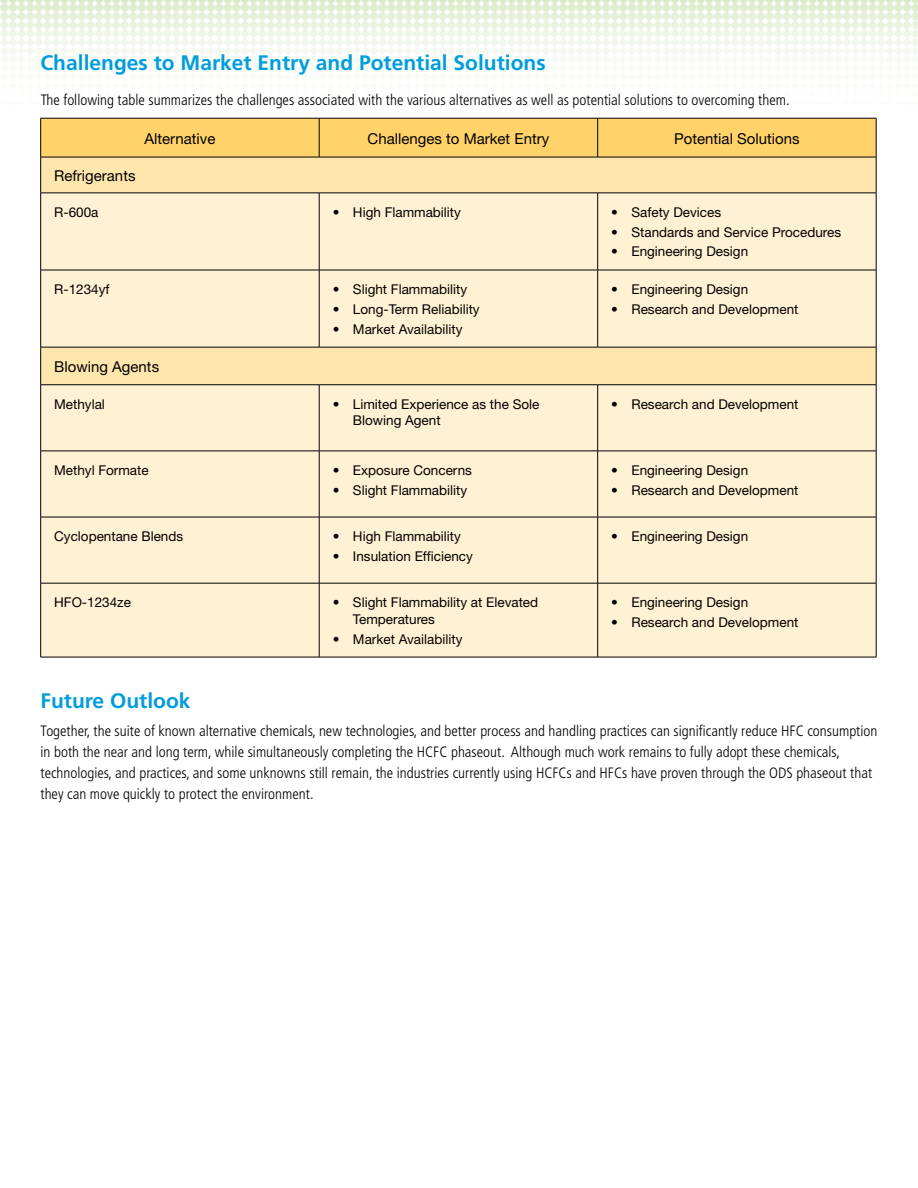
<style>
.page{position:relative;width:918px;height:1188px;background:#fff}
.page>*{position:absolute;margin:0;border:0;box-sizing:border-box;transform-origin:0 0}
.t1{font:700 21px "Frutiger LT Std";color:#009ddc}
.t2{font:300 condensed 15px/21px "Frutiger LT Std";color:#000}
.table_body{font:15px "Helvetica Neue";color:#000}
.Lbody{font:13.5px/19.8px "Helvetica Neue";color:#000}
.table_body-2{font:13.5px "Helvetica Neue";color:#000}
</style>
<div class="page">
<img style="left:0;top:0;width:918px;height:70px">
<div style="left:41px;top:119px;width:835px;height:38px;background:#ffd36a"></div>
<div style="left:41px;top:158px;width:835px;height:35px;background:#ffe6ad"></div>
<svg style="left:41px;top:194px;width:835px;height:463px;background:#fdeece"></svg>
<hr style="left:40px;top:118px;width:279px;height:1px;background:#000">
<hr style="left:40px;top:118px;width:1px;height:39px;background:#000">
<hr style="left:319px;top:118px;width:279px;height:1px;background:#000">
<hr style="left:319px;top:118px;width:1px;height:39px;background:#000">
<hr style="left:598px;top:118px;width:278px;height:1px;background:#000">
<hr style="left:597px;top:118px;width:1px;height:39px;background:#000">
<hr style="left:876px;top:118px;width:1px;height:39px;background:#000">
<hr style="left:40px;top:157px;width:279px;height:1px;background:#000">
<hr style="left:40px;top:157px;width:1px;height:36px;background:#000">
<hr style="left:319px;top:157px;width:279px;height:1px;background:#000">
<hr style="left:598px;top:157px;width:278px;height:1px;background:#000">
<hr style="left:876px;top:157px;width:1px;height:36px;background:#000">
<hr style="left:40px;top:193px;width:279px;height:1px;background:#000">
<hr style="left:40px;top:193px;width:1px;height:77px;background:#000">
<hr style="left:319px;top:193px;width:279px;height:1px;background:#000">
<hr style="left:319px;top:193px;width:1px;height:77px;background:#000">
<hr style="left:598px;top:193px;width:278px;height:1px;background:#000">
<hr style="left:597px;top:193px;width:1px;height:77px;background:#000">
<hr style="left:597px;top:270px;width:1px;height:77px;background:#000">
<hr style="left:597px;top:385px;width:1px;height:66px;background:#000">
<hr style="left:597px;top:451px;width:1px;height:66px;background:#000">
<hr style="left:597px;top:517px;width:1px;height:66px;background:#000">
<hr style="left:597px;top:583px;width:1px;height:74px;background:#000">
<hr style="left:876px;top:193px;width:1px;height:77px;background:#000">
<hr style="left:40px;top:270px;width:279px;height:1px;background:#000">
<hr style="left:40px;top:270px;width:1px;height:77px;background:#000">
<hr style="left:319px;top:270px;width:279px;height:1px;background:#000">
<hr style="left:319px;top:270px;width:1px;height:77px;background:#000">
<hr style="left:598px;top:270px;width:278px;height:1px;background:#000">
<hr style="left:876px;top:270px;width:1px;height:77px;background:#000">
<hr style="left:40px;top:347px;width:279px;height:1px;background:#000">
<hr style="left:40px;top:347px;width:1px;height:38px;background:#000">
<hr style="left:319px;top:347px;width:279px;height:1px;background:#000">
<hr style="left:598px;top:347px;width:278px;height:1px;background:#000">
<hr style="left:876px;top:347px;width:1px;height:38px;background:#000">
<hr style="left:40px;top:384px;width:279px;height:1px;background:#000">
<hr style="left:40px;top:385px;width:1px;height:66px;background:#000">
<hr style="left:319px;top:384px;width:279px;height:1px;background:#000">
<hr style="left:319px;top:385px;width:1px;height:66px;background:#000">
<hr style="left:319px;top:451px;width:1px;height:66px;background:#000">
<hr style="left:319px;top:517px;width:1px;height:66px;background:#000">
<hr style="left:319px;top:583px;width:1px;height:74px;background:#000">
<hr style="left:598px;top:384px;width:278px;height:1px;background:#000">
<hr style="left:876px;top:385px;width:1px;height:66px;background:#000">
<hr style="left:40px;top:451px;width:279px;height:1px;background:#000">
<hr style="left:40px;top:451px;width:1px;height:66px;background:#000">
<hr style="left:319px;top:451px;width:279px;height:1px;background:#000">
<hr style="left:598px;top:451px;width:278px;height:1px;background:#000">
<hr style="left:876px;top:451px;width:1px;height:66px;background:#000">
<hr style="left:40px;top:517px;width:279px;height:1px;background:#000">
<hr style="left:40px;top:517px;width:1px;height:66px;background:#000">
<hr style="left:319px;top:517px;width:279px;height:1px;background:#000">
<hr style="left:598px;top:517px;width:278px;height:1px;background:#000">
<hr style="left:876px;top:517px;width:1px;height:66px;background:#000">
<hr style="left:40px;top:583px;width:279px;height:1px;background:#000">
<hr style="left:40px;top:583px;width:1px;height:74px;background:#000">
<hr style="left:319px;top:583px;width:279px;height:1px;background:#000">
<hr style="left:598px;top:583px;width:278px;height:1px;background:#000">
<hr style="left:876px;top:583px;width:1px;height:74px;background:#000">
<hr style="left:40px;top:657px;width:279px;height:1px;background:#000">
<hr style="left:319px;top:657px;width:279px;height:1px;background:#000">
<hr style="left:598px;top:657px;width:278px;height:1px;background:#000">
<h2 class="t1" style="left:40px;top:50px;width:507px">Challenges to Market Entry and Potential Solutions</h2>
<p class="t2" style="left:41px;top:89px;width:751px">The following table summarizes the challenges associated with the various alternatives as well as potential solutions to overcoming them.</p>
<p class="table_body" style="left:144px;top:129px;width:73px">Alternative</p>
<p class="table_body" style="left:368px;top:129px;width:183px">Challenges to Market Entry</p>
<p class="table_body" style="left:674px;top:129px;width:127px">Potential Solutions</p>
<p class="table_body" style="left:54px;top:167px;width:83px">Refrigerants</p>
<p class="table_body-2" style="left:54px;top:204px;width:46px">R-600a</p>
<p class="Lbody" style="left:333px;top:202px;width:8px">•</p>
<p class="Lbody" style="left:353px;top:202px;width:110px">High Flammability</p>
<p class="Lbody" style="left:631px;top:202px;width:91px">Safety Devices</p>
<p class="Lbody" style="left:631px;top:222px;width:211px">Standards and Service Procedures</p>
<p class="Lbody" style="left:631px;top:242px;width:118px">Engineering Design</p>
<p class="Lbody" style="left:611px;top:202px;width:8px;text-align:justify">• • •</p>
<p class="Lbody" style="left:611px;top:279px;width:8px">• •</p>
<p class="table_body-2" style="left:54px;top:281px;width:57px">R-1234yf</p>
<p class="Lbody" style="left:353px;top:279px;width:116px">Slight Flammability</p>
<p class="Lbody" style="left:353px;top:299px;width:128px">Long-Term Reliability</p>
<p class="Lbody" style="left:353px;top:319px;width:111px">Market Availability</p>
<p class="Lbody" style="left:631px;top:279px;width:118px">Engineering Design</p>
<p class="Lbody" style="left:631px;top:299px;width:169px">Research and Development</p>
<p class="Lbody" style="left:333px;top:279px;width:8px;text-align:justify">• • •</p>
<p class="table_body" style="left:54px;top:358px;width:106px">Blowing Agents</p>
<p class="table_body-2" style="left:54px;top:396px;width:52px">Methylal</p>
<p class="Lbody" style="left:353px;top:396px;width:188px;line-height:16.5px">Limited Experience as the Sole<br>Blowing Agent</p>
<p class="Lbody" style="left:631px;top:394px;width:169px">Research and Development</p>
<p class="table_body-2" style="left:54px;top:462px;width:96px">Methyl Formate</p>
<p class="Lbody" style="left:353px;top:460px;width:121px">Exposure Concerns</p>
<p class="Lbody" style="left:353px;top:480px;width:116px">Slight Flammability</p>
<p class="Lbody" style="left:611px;top:394px;width:8px">•</p>
<p class="Lbody" style="left:333px;top:394px;width:8px">•</p>
<p class="Lbody" style="left:631px;top:460px;width:118px">Engineering Design</p>
<p class="Lbody" style="left:631px;top:480px;width:169px">Research and Development</p>
<p class="Lbody" style="left:611px;top:460px;width:8px">• •</p>
<p class="Lbody" style="left:333px;top:460px;width:8px">• •</p>
<p class="table_body-2" style="left:54px;top:528px;width:131px">Cyclopentane Blends</p>
<p class="Lbody" style="left:353px;top:526px;width:110px">High Flammability</p>
<p class="Lbody" style="left:353px;top:546px;width:122px">Insulation Efficiency</p>
<p class="Lbody" style="left:333px;top:526px;width:8px">• •</p>
<p class="Lbody" style="left:611px;top:526px;width:8px">•</p>
<p class="Lbody" style="left:631px;top:526px;width:118px">Engineering Design</p>
<p class="table_body-2" style="left:54px;top:594px;width:78px">HFO-1234ze</p>
<p class="Lbody" style="left:353px;top:594px;width:187px;line-height:16.5px">Slight Flammability at Elevated<br>Temperatures</p>
<p class="Lbody" style="left:353px;top:629px;width:111px">Market Availability</p>
<p class="Lbody" style="left:333px;top:592px;width:8px">•</p>
<p class="Lbody" style="left:333px;top:629px;width:8px">•</p>
<p class="Lbody" style="left:611px;top:592px;width:8px">• •</p>
<p class="Lbody" style="left:631px;top:592px;width:118px">Engineering Design</p>
<p class="Lbody" style="left:631px;top:612px;width:169px">Research and Development</p>
<h2 class="t1" style="left:40px;top:688px;width:152px">Future Outlook</h2>
<p class="t2" style="left:40px;top:720px;width:838px">Together, the suite of known alternative chemicals, new technologies, and better process and handling practices can significantly reduce HFC consumption in both the near and long term, while simultaneously completing the HCFC phaseout. Although much work remains to fully adopt these chemicals, technologies, and practices, and some unknowns still remain, the industries currently using HCFCs and HFCs have proven through the ODS phaseout that they can move quickly to protect the environment.</p>
</div>
